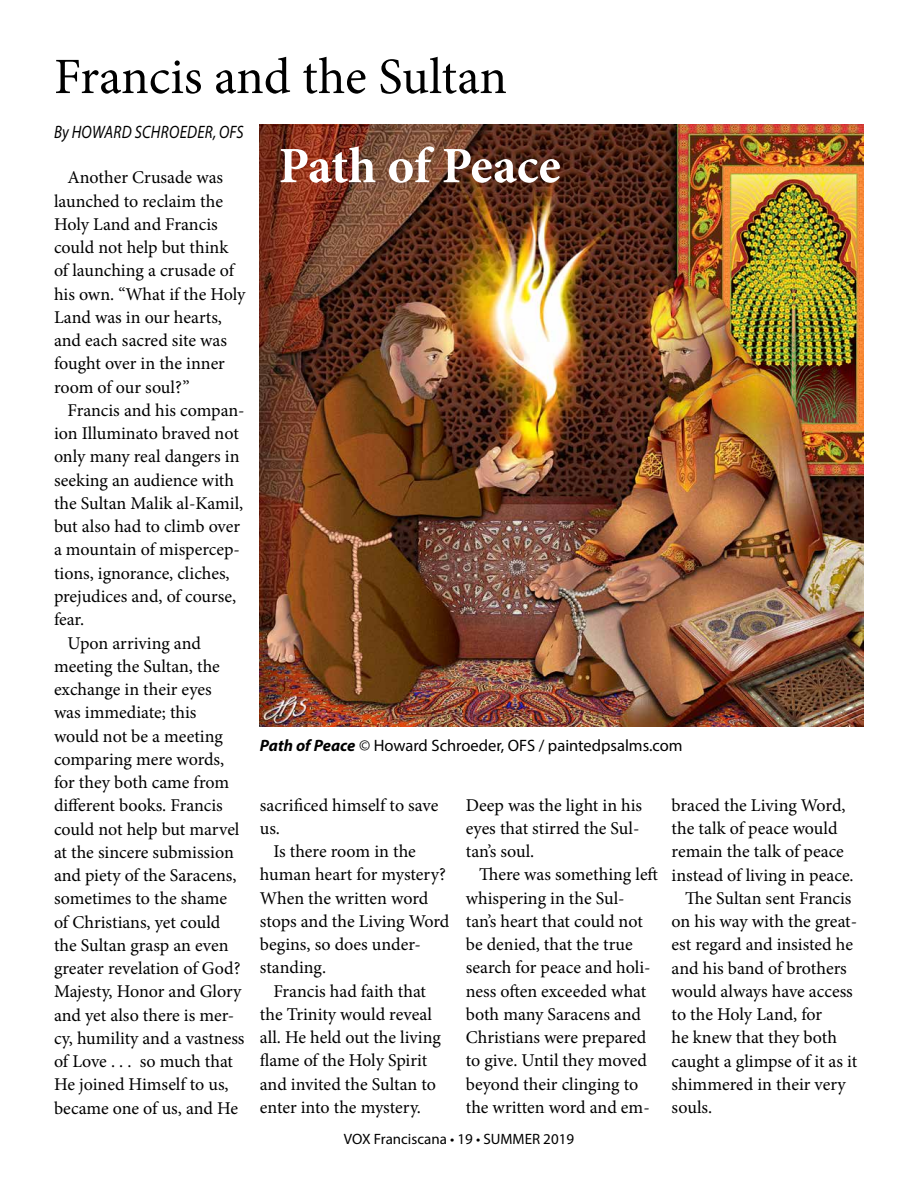
<style>
.page{position:relative;width:918px;height:1188px;background:#fff}
.page>*{position:absolute;margin:0;border:0;box-sizing:border-box;transform-origin:0 0}
.t1{font:51px "Minion Pro";letter-spacing:-.005em;color:#000}
.t2{font:700 51px "Minion Pro";letter-spacing:-.005em;color:#fff}
.t3{font:18px/23.2px "Minion Pro";letter-spacing:-.005em;color:#000}
.t4{font:italic 18px "Myriad Pro";letter-spacing:.02em;color:#000;scale:.85 1}
.t5{font:16.5px "Myriad Pro";color:#000}
.t6{font:15px "Myriad Pro";color:#000}
.s1{font-weight:700;font-style:italic}
</style>
<div class="page">
<img style="left:260px;top:124px;width:604px;height:603px">
<h1 class="t1" style="left:54px;top:43px;width:455px">Francis and the Sultan</h1>
<p class="t4" style="left:54px;top:121px;width:225px">By HOWARD SCHROEDER, OFS</p>
<p class="t3" style="left:54px;top:166px;width:193px;text-indent:14px">Another Crusade was launched to reclaim the<br>Holy Land and Francis could not help but think of launching a crusade of his own. “What if the Holy<br>Land was in our hearts, and each sacred site was fought over in the inner room of our soul?”</p>
<p class="t3" style="left:68px;top:399px;width:179px">Francis and his compan-</p>
<p class="t3" style="left:54px;top:422px;width:186px">ion Illuminato braved not</p>
<p class="t3" style="left:54px;top:445px;width:187px">only many real dangers in</p>
<p class="t3" style="left:54px;top:468px;width:182px">seeking an audience with</p>
<p class="t3" style="left:54px;top:492px;width:191px">the Sultan Malik al-Kamil,</p>
<p class="t3" style="left:54px;top:515px;width:188px">but also had to climb over</p>
<p class="t3" style="left:54px;top:538px;width:187px">a mountain of mispercep-</p>
<p class="t3" style="left:54px;top:561px;width:177px">tions, ignorance, cliches,</p>
<p class="t3" style="left:54px;top:585px;width:184px">prejudices and, of course,</p>
<p class="t3" style="left:54px;top:608px;width:32px">fear.</p>
<p class="t3" style="left:68px;top:631px;width:135px">Upon arriving and</p>
<p class="t3" style="left:54px;top:654px;width:167px">meeting the Sultan, the</p>
<p class="t3" style="left:54px;top:678px;width:159px">exchange in their eyes</p>
<p class="t3" style="left:54px;top:701px;width:144px">was immediate; this</p>
<p class="t3" style="left:54px;top:724px;width:170px">would not be a meeting</p>
<p class="t3" style="left:54px;top:747px;width:172px">comparing mere words,</p>
<p class="t3" style="left:54px;top:771px;width:177px">for they both came from</p>
<p class="t3" style="left:54px;top:794px;width:170px">different books. Francis</p>
<p class="t3" style="left:54px;top:817px;width:187px">could not help but marvel</p>
<p class="t3" style="left:54px;top:841px;width:181px">at the sincere submission</p>
<p class="t3" style="left:54px;top:864px;width:184px">and piety of the Saracens,</p>
<p class="t3" style="left:54px;top:887px;width:175px">sometimes to the shame</p>
<p class="t3" style="left:54px;top:910px;width:168px">of Christians, yet could</p>
<p class="t3" style="left:54px;top:934px;width:176px">the Sultan grasp an even</p>
<p class="t3" style="left:54px;top:957px;width:188px">greater revelation of God?</p>
<p class="t3" style="left:54px;top:980px;width:189px">Majesty, Honor and Glory</p>
<p class="t3" style="left:54px;top:1003px;width:182px">and yet also there is mer-</p>
<p class="t3" style="left:54px;top:1027px;width:192px">cy, humility and a vastness</p>
<p class="t3" style="left:54px;top:1050px;width:181px">of Love . . . so much that</p>
<p class="t3" style="left:54px;top:1073px;width:176px">He joined Himself to us,</p>
<p class="t3" style="left:54px;top:1096px;width:186px">became one of us, and He</p>
<h1 class="t2" style="left:279px;top:130px;width:284px">Path of Peace</h1>
<p class="t5" style="left:260px;top:735px;width:424px"><span class="s1">Path of Peace</span> © Howard Schroeder, OFS / paintedpsalms.com</p>
<p class="t3" style="left:260px;top:793px;width:180px">sacrificed himself to save us.</p>
<p class="t3" style="left:260px;top:840px;width:191px;text-indent:14px">Is there room in the human heart for mystery?<br>When the written word stops and the Living Word begins, so does under&shy;standing.</p>
<p class="t3" style="left:260px;top:979px;width:182px;text-indent:14px">Francis had faith that the Trinity would reveal all. He held out the living flame of the Holy Spirit and invited the Sultan to enter into the mystery.</p>
<p class="t3" style="left:466px;top:793px;width:178px">Deep was the light in his eyes that stirred the Sul&shy;tan’s soul.</p>
<p class="t3" style="left:466px;top:863px;width:194px;text-indent:14px">There was something left whispering in the Sul&shy;tan’s heart that could not be denied, that the true search for peace and holi&shy;ness often exceeded what both many Saracens and<br>Christians were prepared to give. Until they moved beyond their clinging to the written word and em-</p>
<p class="t6" style="left:344px;top:1129px;width:232px">VOX Franciscana • 19 • SUMMER 2019</p>
<p class="t3" style="left:672px;top:793px;width:175px">braced the Living Word,</p>
<p class="t3" style="left:672px;top:817px;width:167px">the talk of peace would</p>
<p class="t3" style="left:672px;top:840px;width:174px">remain the talk of peace</p>
<p class="t3" style="left:672px;top:863px;width:183px">instead of living in peace.</p>
<p class="t3" style="left:685px;top:886px;width:168px">The Sultan sent Francis</p>
<p class="t3" style="left:672px;top:910px;width:187px">on his way with the great-</p>
<p class="t3" style="left:672px;top:933px;width:183px">est regard and insisted he</p>
<p class="t3" style="left:672px;top:956px;width:177px">and his band of brothers</p>
<p class="t3" style="left:672px;top:980px;width:183px">would always have access</p>
<p class="t3" style="left:672px;top:1003px;width:152px">to the Holy Land, for</p>
<p class="t3" style="left:672px;top:1026px;width:167px">he knew that they both</p>
<p class="t3" style="left:672px;top:1049px;width:187px">caught a glimpse of it as it</p>
<p class="t3" style="left:672px;top:1073px;width:176px">shimmered in their very</p>
<p class="t3" style="left:672px;top:1096px;width:42px">souls.</p>
</div>
